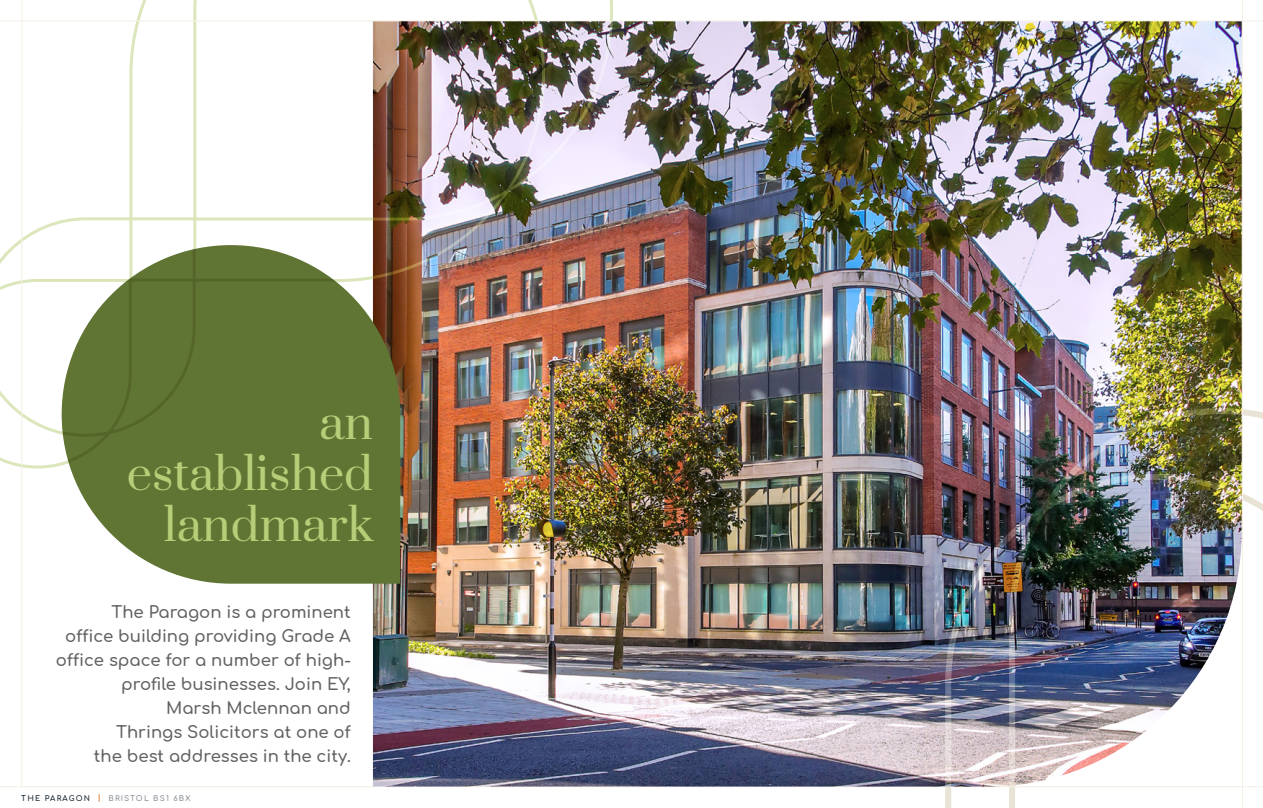
<style>
.page{position:relative;width:1263px;height:808px;background:#fff}
.page>*{position:absolute;margin:0;border:0;box-sizing:border-box;transform-origin:0 0}
.t1{font:45px/51px "Prata";color:#b8cd78;text-align:right}
.t2{font:600 16.5px/24px "Comfortaa";color:#636161;text-align:right}
.t3{font:700 7.5px "Comfortaa";letter-spacing:.15em;color:#8f959b}
.s1{color:#1f2b36}
.s2{color:#dc6814}
</style>
<div class="page">
<img style="left:373px;top:22px;width:869px;height:764px">
<hr style="left:21px;top:0;width:1px;height:787px;background:#f4efe3">
<hr style="left:1242px;top:0;width:1px;height:808px;background:#f4efe3">
<hr style="left:0;top:21px;width:1263px;height:1px;background:#f4efe3">
<hr style="left:0;top:786px;width:1263px;height:1px;background:#f4efe3">
<img style="left:1006px;top:407px;width:257px;height:64px">
<img style="left:942px;top:471px;width:321px;height:337px">
<img style="left:546px;top:0;width:69px;height:222px">
<img style="left:128px;top:0;width:418px;height:284px">
<svg style="left:14px;top:216px;width:184px;height:29px"></svg>
<svg style="left:71px;top:470px;width:329px;height:114px;background:#75874f"></svg>
<svg style="left:0;top:245px;width:400px;height:225px"></svg>
<p class="t1" style="left:127px;top:395px;width:248px">an established landmark</p>
<p class="t2" style="left:56px;top:598px;width:296px">The Paragon is a prominent<br>office building providing Grade A office space for a number of high&shy;profile businesses. Join EY,<br>Marsh Mclennan and<br>Thrings Solicitors at one of<br>the best addresses in the city.</p>
<p class="t3" style="left:21px;top:791px;width:171px"><span class="s1">THE PARAGON</span> <span class="s2">|</span> BRISTOL BS1 6BX</p>
</div>
